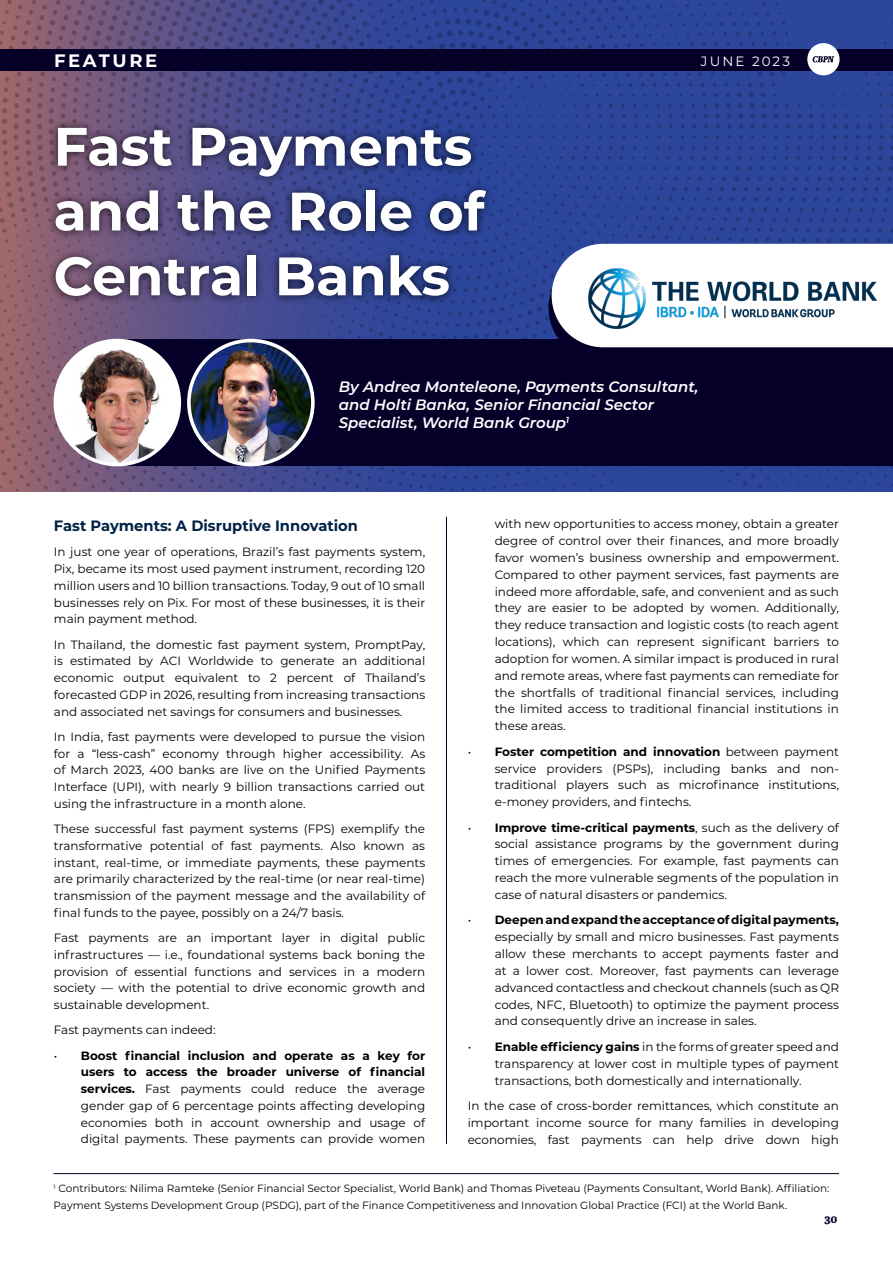
<style>
.page{position:relative;width:893px;height:1263px;background:#fff}
.page>*{position:absolute;margin:0;border:0;box-sizing:border-box;transform-origin:0 0}
.t1{font:700 54px/64.8px "Montserrat";color:#fff}
.t2{font:700 18px "Montserrat";letter-spacing:.15em;color:#fff}
.t3{font:italic 600 15px/18px "Montserrat";color:#fff}
.t4{font:700 15px "Montserrat";color:#002245}
.t5{font:13.5px "Montserrat";letter-spacing:.15em;color:#fff}
.t6{font:12px/16.8px "Montserrat";color:#000;text-align:justify}
.t7{font:800 12px "Bagatela";color:#050028}
.t8{font:10.5px/16.5px "Montserrat";color:#000}
.s1{font-weight:700}
</style>
<div class="page">
<img style="left:0;top:0;width:893px;height:492px">
<div style="left:120px;top:339px;width:773px;height:127px;background:#050028"></div>
<div style="left:47px;top:119px;width:447px;height:186px;background:#000;opacity:.75"></div>
<svg style="left:549px;top:244px;width:344px;height:104px"></svg>
<img style="left:588px;top:269px;width:289px;height:59px">
<img style="left:60px;top:349px;width:116px;height:115px">
<div style="left:54px;top:339px;width:127px;height:127px;border:4px solid #fff;border-radius:50%"></div>
<img style="left:189px;top:341px;width:124px;height:123px;border-radius:62px">
<div style="left:187px;top:339px;width:128px;height:127px;border:4px solid #fff;border-radius:50%"></div>
<hr style="left:446px;top:517px;width:1px;height:627px;background:#050028">
<hr style="left:54px;top:1173px;width:785px;height:1px;background:#050028">
<div style="left:0;top:49px;width:893px;height:22px;background:#050028"></div>
<svg style="left:807px;top:43px;width:33px;height:32px"></svg>
<h2 class="t2" style="left:54px;top:47px;width:105px">FEATURE</h2>
<p class="t5" style="left:701px;top:52px;width:91px">JUNE 2023</p>
<h1 class="t1" style="left:54px;top:111px;width:433px">Fast Payments and the Role of<br>Central Banks</h1>
<p class="t3" style="left:339px;top:377px;width:361px">By Andrea Monteleone, Payments Consultant, and Holti Banka, Senior Financial Sector<br>Specialist, World Bank Group<sup>1</sup></p>
<p class="t6" style="left:495px;top:515px;width:346px">with new opportunities to access money, obtain a greater degree of control over their finances, and more broadly favor women’s business ownership and empowerment.<br>Compared to other payment services, fast payments are indeed more affordable, safe, and convenient and as such they are easier to be adopted by women. Additionally, they reduce transaction and logistic costs (to reach agent locations), which can represent significant barriers to adoption for women. A similar impact is produced in rural and remote areas, where fast payments can remediate for the shortfalls of traditional financial services, including the limited access to traditional financial institutions in these areas.</p>
<p class="t6" style="left:495px;top:743px;width:346px;text-indent:-27px">• <span class="s1">Foster competition and innovation</span> between payment service providers (PSPs), including banks and non&shy;traditional players such as microfinance institutions, e-money providers, and fintechs.</p>
<p class="t6" style="left:495px;top:818px;width:346px;text-indent:-27px">• <span class="s1">Improve time-critical payments</span>, such as the delivery of social assistance programs by the government during times of emergencies. For example, fast payments can reach the more vulnerable segments of the population in case of natural disasters or pandemics.</p>
<p class="t6" style="left:495px;top:911px;width:346px;text-indent:-27px">• <span class="s1">Deepen and expand the acceptance of digital payments, </span>especially by small and micro businesses. Fast payments allow these merchants to accept payments faster and at a lower cost. Moreover, fast payments can leverage advanced contactless and checkout channels (such as QR codes, NFC, Bluetooth) to optimize the payment process and consequently drive an increase in sales.</p>
<p class="t6" style="left:495px;top:1038px;width:346px;text-indent:-27px">• <span class="s1">Enable efficiency gains</span> in the forms of greater speed and transparency at lower cost in multiple types of payment transactions, both domestically and internationally.</p>
<p class="t6" style="left:468px;top:1097px;width:373px">In the case of cross-border remittances, which constitute an important income source for many families in developing economies, fast payments can help drive down high</p>
<p class="t8" style="left:54px;top:1180px;width:777px"><sup>1</sup> Contributors: Nilima Ramteke (Senior Financial Sector Specialist, World Bank) and Thomas Piveteau (Payments Consultant, World Bank). Affiliation:<br>Payment Systems Development Group (PSDG), part of the Finance Competitiveness and Innovation Global Practice (FCI) at the World Bank.</p>
<p class="t4" style="left:54px;top:515px;width:306px">Fast Payments: A Disruptive Innovation</p>
<p class="t6" style="left:54px;top:543px;width:373px">In just one year of operations, Brazil’s fast payments system, Pix, became its most used payment instrument, recording 120 million users and 10 billion transactions. Today, 9 out of 10 small businesses rely on Pix. For most of these businesses, it is their main payment method.</p>
<p class="t6" style="left:54px;top:636px;width:373px">In Thailand, the domestic fast payment system, PromptPay, is estimated by ACI Worldwide to generate an additional economic output equivalent to 2 percent of Thailand’s forecasted GDP in 2026, resulting from increasing transactions and associated net savings for consumers and businesses.</p>
<p class="t6" style="left:54px;top:728px;width:373px">In India, fast payments were developed to pursue the vision for a “less-cash” economy through higher accessibility. As of March 2023, 400 banks are live on the Unified Payments Interface (UPI), with nearly 9 billion transactions carried out using the infrastructure in a month alone.</p>
<p class="t6" style="left:54px;top:820px;width:373px">These successful fast payment systems (FPS) exemplify the transformative potential of fast payments. Also known as instant, real-time, or immediate payments, these payments are primarily characterized by the real-time (or near real-time) transmission of the payment message and the availability of final funds to the payee, possibly on a 24/7 basis.</p>
<p class="t6" style="left:54px;top:929px;width:373px">Fast payments are an important layer in digital public infrastructures — i.e., foundational systems back boning the provision of essential functions and services in a modern society — with the potential to drive economic growth and sustainable development.</p>
<p class="t6" style="left:54px;top:1021px;width:163px">Fast payments can indeed:</p>
<p class="t6" style="left:81px;top:1046px;width:346px;text-indent:-27px">• <span class="s1">Boost financial inclusion and operate as a key for users to access the broader universe of financial services.</span> Fast payments could reduce the average gender gap of 6 percentage points affecting developing economies both in account ownership and usage of digital payments. These payments can provide women</p>
<p class="t7" style="left:824px;top:1211px;width:14px">30</p>
</div>
